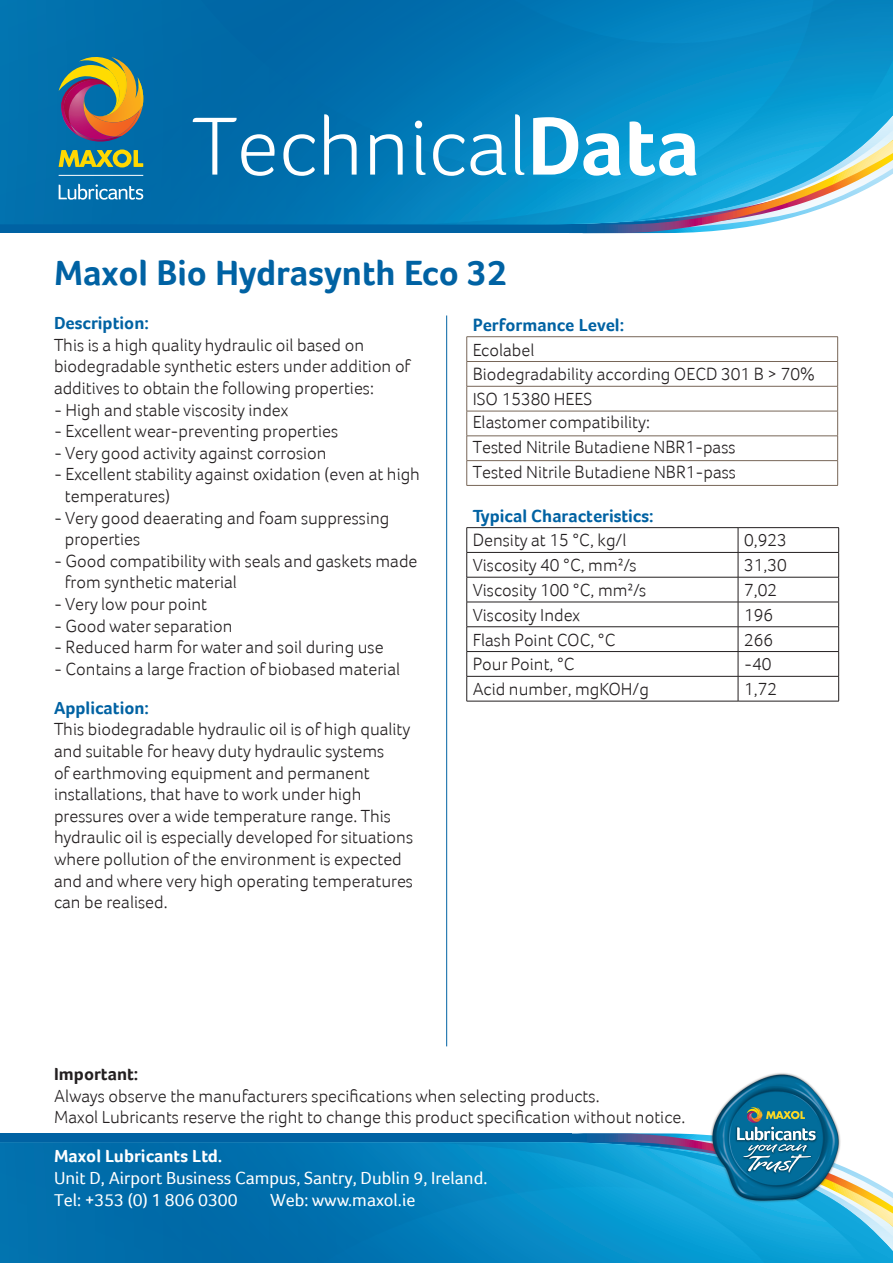
<style>
.page{position:relative;width:893px;height:1263px;background:#fff}
.page>*{position:absolute;margin:0;border:0;box-sizing:border-box;transform-origin:0 0}
.t1{font:300 84.9px "Foco";color:#fff}
.t2{font:700 36px "Foco";color:#0062a3}
.t3{font:300 18px/21.6px "Foco";color:#231f20}
.t4{font:18px "Foco";color:#fff}
.t5{font:700 18px "Foco";color:#0062a3}
.t6{font:700 18px "Foco";color:#fff}
.t7{font:700 18px "Foco";color:#231f20}
.s1{font-weight:700}
</style>
<div class="page">
<svg style="left:0;top:0;width:893px;height:234px;background:#1183bb"></svg>
<svg style="left:59px;top:149px;width:84px;height:18px;background:#8ba74d"></svg>
<img style="left:59px;top:54px;width:84px;height:88px">
<svg style="left:59px;top:184px;width:84px;height:16px"></svg>
<hr style="left:59px;top:175px;width:84px;height:1px;background:#fff">
<div style="left:0;top:1133px;width:571px;height:9px;background:#0062a3"></div>
<svg style="left:0;top:1142px;width:528px;height:121px;background:#0173b0"></svg>
<img style="left:722px;top:1073px;width:106px;height:34px">
<svg style="left:528px;top:1107px;width:365px;height:156px"></svg>
<hr style="left:467px;top:527px;width:271px;height:1px;background:#231f20">
<hr style="left:738px;top:527px;width:101px;height:1px;background:#231f20">
<hr style="left:467px;top:552px;width:271px;height:1px;background:#231f20">
<hr style="left:738px;top:552px;width:101px;height:1px;background:#231f20">
<hr style="left:467px;top:577px;width:271px;height:1px;background:#231f20">
<hr style="left:738px;top:577px;width:101px;height:1px;background:#231f20">
<hr style="left:467px;top:602px;width:271px;height:1px;background:#231f20">
<hr style="left:738px;top:602px;width:101px;height:1px;background:#231f20">
<hr style="left:467px;top:626px;width:271px;height:1px;background:#231f20">
<hr style="left:738px;top:626px;width:101px;height:1px;background:#231f20">
<hr style="left:467px;top:651px;width:271px;height:1px;background:#231f20">
<hr style="left:738px;top:651px;width:101px;height:1px;background:#231f20">
<hr style="left:467px;top:676px;width:271px;height:1px;background:#231f20">
<svg style="left:466px;top:528px;width:1px;height:173px"></svg>
<hr style="left:738px;top:676px;width:101px;height:1px;background:#231f20">
<svg style="left:738px;top:528px;width:1px;height:173px"></svg>
<svg style="left:838px;top:528px;width:1px;height:173px"></svg>
<hr style="left:467px;top:701px;width:271px;height:1px;background:#231f20">
<hr style="left:738px;top:701px;width:101px;height:1px;background:#231f20">
<hr style="left:446px;top:315px;width:1px;height:731px;background:#0062a3">
<hr style="left:467px;top:336px;width:371px;height:1px;background:#776658">
<hr style="left:467px;top:361px;width:371px;height:1px;background:#776658">
<hr style="left:467px;top:386px;width:371px;height:1px;background:#776658">
<hr style="left:467px;top:411px;width:371px;height:1px;background:#776658">
<hr style="left:467px;top:436px;width:371px;height:1px;background:#776658">
<hr style="left:467px;top:460px;width:371px;height:1px;background:#776658">
<svg style="left:466px;top:337px;width:1px;height:148px"></svg>
<svg style="left:837px;top:337px;width:1px;height:148px"></svg>
<hr style="left:467px;top:485px;width:371px;height:1px;background:#776658">
<p class="t1" style="left:193px;top:97px;width:509px">Technical<span class="s1">Data</span></p>
<p class="t2" style="left:54px;top:251px;width:454px">Maxol Bio Hydrasynth Eco 32</p>
<p class="t5" style="left:54px;top:312px;width:96px">Description:</p>
<p class="t3" style="left:54px;top:334px;width:358px">This is a high quality hydraulic oil based on biodegradable synthetic esters under addition of additives to obtain the following properties:</p>
<p class="t3" style="left:54px;top:399px;width:236px">- High and stable viscosity index</p>
<p class="t3" style="left:54px;top:420px;width:286px">- Excellent wear-preventing properties</p>
<p class="t3" style="left:54px;top:442px;width:274px">- Very good activity against corrosion</p>
<p class="t3" style="left:65px;top:463px;width:357px;text-indent:-11px">- Excellent stability against oxidation (even at high temperatures)</p>
<p class="t3" style="left:65px;top:507px;width:326px;text-indent:-11px">- Very good deaerating and foam suppressing properties</p>
<p class="t3" style="left:65px;top:550px;width:354px;text-indent:-11px">- Good compatibility with seals and gaskets made from synthetic material</p>
<p class="t3" style="left:54px;top:593px;width:155px">- Very low pour point</p>
<p class="t3" style="left:54px;top:615px;width:180px">- Good water separation</p>
<p class="t3" style="left:54px;top:636px;width:331px">- Reduced harm for water and soil during use</p>
<p class="t3" style="left:54px;top:658px;width:348px">- Contains a large fraction of biobased material</p>
<p class="t5" style="left:54px;top:697px;width:97px">Application:</p>
<p class="t3" style="left:54px;top:718px;width:361px">This biodegradable hydraulic oil is of high quality and suitable for heavy duty hydraulic systems<br>of earthmoving equipment and permanent installations, that have to work under high pressures over a wide temperature range. This hydraulic oil is especially developed for situations where pollution of the environment is expected and and where very high operating temperatures can be realised.</p>
<p class="t5" style="left:473px;top:314px;width:153px">Performance Level:</p>
<p class="t3" style="left:473px;top:338px;width:63px">Ecolabel</p>
<p class="t3" style="left:473px;top:363px;width:344px">Biodegradability according OECD 301 B &gt; 70%</p>
<p class="t3" style="left:473px;top:388px;width:121px">ISO 15380 HEES</p>
<p class="t3" style="left:473px;top:411px;width:179px">Elastomer compatibility:</p>
<p class="t3" style="left:473px;top:436px;width:264px">Tested Nitrile Butadiene NBR1-pass</p>
<p class="t3" style="left:473px;top:461px;width:265px">Tested Nitrile Butadiene NBR1-pass</p>
<p class="t5" style="left:473px;top:505px;width:182px">Typical Characteristics:</p>
<p class="t3" style="left:473px;top:529px;width:155px">Density at 15 °C, kg/l</p>
<p class="t3" style="left:744px;top:529px;width:44px">0,923</p>
<p class="t3" style="left:473px;top:554px;width:165px">Viscosity 40 °C, mm²/s</p>
<p class="t3" style="left:744px;top:554px;width:44px">31,30</p>
<p class="t3" style="left:473px;top:579px;width:175px">Viscosity 100 °C, mm²/s</p>
<p class="t3" style="left:744px;top:579px;width:35px">7,02</p>
<p class="t3" style="left:473px;top:604px;width:109px">Viscosity Index</p>
<p class="t3" style="left:744px;top:604px;width:31px">196</p>
<p class="t3" style="left:473px;top:629px;width:144px">Flash Point COC, °C</p>
<p class="t3" style="left:744px;top:629px;width:31px">266</p>
<p class="t3" style="left:473px;top:653px;width:103px">Pour Point, °C</p>
<p class="t3" style="left:744px;top:653px;width:29px">-40</p>
<p class="t3" style="left:473px;top:678px;width:178px">Acid number, mgKOH/g</p>
<p class="t3" style="left:744px;top:678px;width:35px">1,72</p>
<p class="t7" style="left:54px;top:1063px;width:86px">Important:</p>
<p class="t3" style="left:54px;top:1085px;width:547px">Always observe the manufacturers specifications when selecting products.</p>
<p class="t3" style="left:54px;top:1106px;width:633px">Maxol Lubricants reserve the right to change this product specification without notice.</p>
<p class="t6" style="left:54px;top:1146px;width:170px">Maxol Lubricants Ltd.</p>
<p class="t4" style="left:54px;top:1167px;width:435px">Unit D, Airport Business Campus, Santry, Dublin 9, Ireland.</p>
<p class="t4" style="left:54px;top:1189px;width:185px">Tel: +353 (0) 1 806 0300</p>
<p class="t4" style="left:270px;top:1189px;width:147px">Web: www.maxol.ie</p>
</div>
